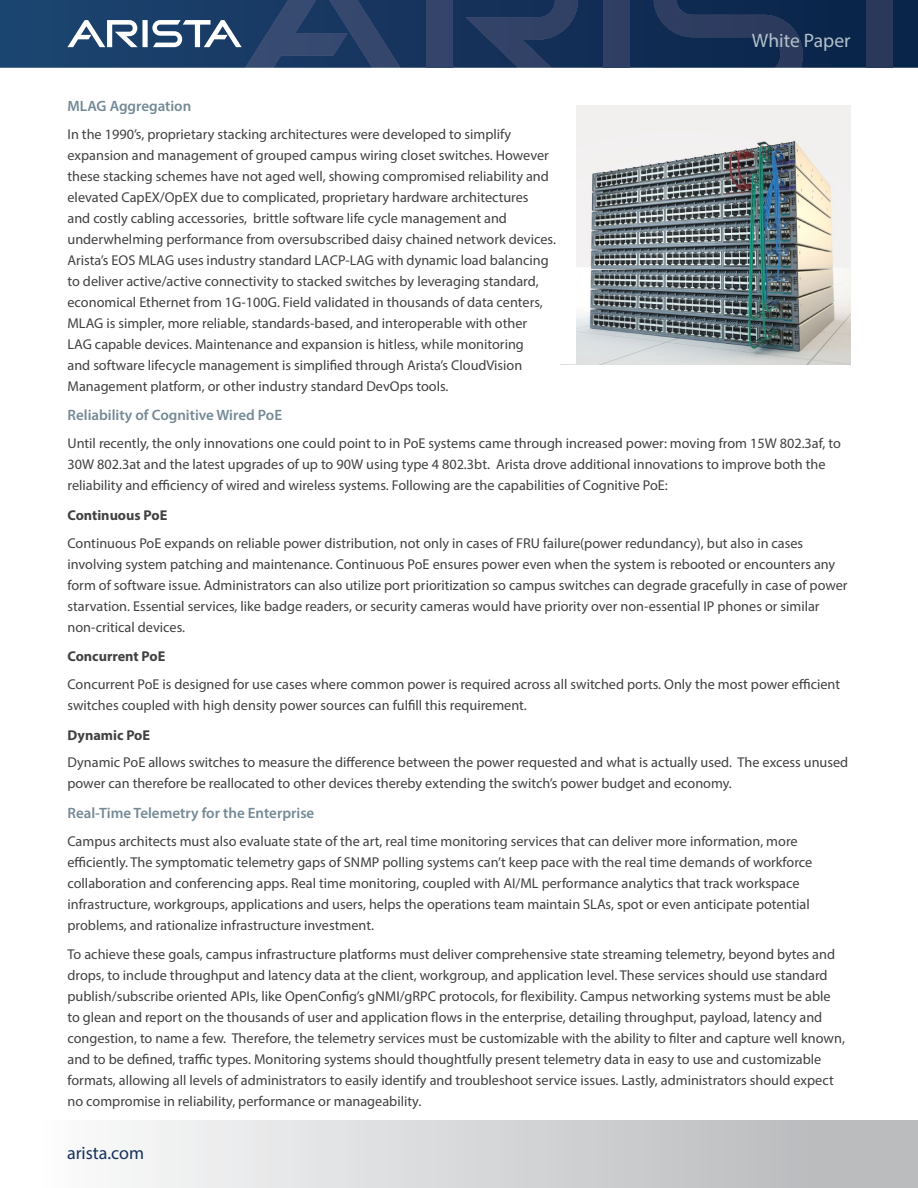
<style>
.page{position:relative;width:918px;height:1188px;background:#fff}
.page>*{position:absolute;margin:0;border:0;box-sizing:border-box;transform-origin:0 0}
.t1{font:19.5px "Myriad Pro";color:#b1c0c9}
.t2{font:18px "Myriad Pro";color:#16325c}
.t3{font:600 15px "Myriad Pro";color:#748a96}
.t4{font:14.25px/21px "Myriad Pro";color:#414042}
.t5{font:700 14.25px "Myriad Pro";color:#414042}
</style>
<div class="page">
<svg style="left:0;top:0;width:918px;height:68px;background:#13325a"></svg>
<div style="left:426px;top:0;width:26px;height:68px;background:#34446a"></div>
<svg style="left:465px;top:0;width:113px;height:68px;background:#22385f"></svg>
<svg style="left:67px;top:0;width:333px;height:68px;background:#334f75"></svg>
<div style="left:604px;top:0;width:26px;height:68px;background:#2f3f63"></div>
<svg style="left:654px;top:0;width:149px;height:68px;background:#1a3156"></svg>
<div style="left:867px;top:0;width:26px;height:68px;background:#2a385a"></div>
<div style="left:0;top:1120px;width:918px;height:68px;background:linear-gradient(to right,#fff,#b3b5b7)"></div>
<img style="left:576px;top:105px;width:274px;height:259px">
<h1 class="t1" style="left:752px;top:29px;width:100px">White Paper</h1>
<p class="t3" style="left:68px;top:97px;width:125px">MLAG Aggregation</p>
<p class="t4" style="left:68px;top:123px;width:490px">In the 1990’s, proprietary stacking architectures were developed to simplify expansion and management of grouped campus wiring closet switches. However these stacking schemes have not aged well, showing compromised reliability and elevated CapEX/OpEX due to complicated, proprietary hardware architectures<br>and costly cabling accessories, brittle software life cycle management and underwhelming performance from oversubscribed daisy chained network devices.<br>Arista’s EOS MLAG uses industry standard LACP-LAG with dynamic load balancing to deliver active/active connectivity to stacked switches by leveraging standard, economical Ethernet from 1G-100G. Field validated in thousands of data centers, MLAG is simpler, more reliable, standards-based, and interoperable with other<br>LAG capable devices. Maintenance and expansion is hitless, while monitoring<br>and software lifecycle management is simplified through Arista’s CloudVision Management platform, or other industry standard DevOps tools.</p>
<p class="t3" style="left:68px;top:406px;width:216px">Reliability of Cognitive Wired PoE</p>
<p class="t4" style="left:68px;top:433px;width:775px">Until recently, the only innovations one could point to in PoE systems came through increased power: moving from 15W 802.3af, to<br>30W 802.3at and the latest upgrades of up to 90W using type 4 802.3bt. Arista drove additional innovations to improve both the reliability and efficiency of wired and wireless systems. Following are the capabilities of Cognitive PoE:</p>
<p class="t5" style="left:68px;top:506px;width:101px">Continuous PoE</p>
<p class="t4" style="left:68px;top:532px;width:782px">Continuous PoE expands on reliable power distribution, not only in cases of FRU failure(power redundancy), but also in cases involving system patching and maintenance. Continuous PoE ensures power even when the system is rebooted or encounters any form of software issue. Administrators can also utilize port prioritization so campus switches can degrade gracefully in case of power starvation. Essential services, like badge readers, or security cameras would have priority over non-essential IP phones or similar non-critical devices.</p>
<p class="t5" style="left:68px;top:647px;width:99px">Concurrent PoE</p>
<p class="t4" style="left:68px;top:674px;width:774px">Concurrent PoE is designed for use cases where common power is required across all switched ports. Only the most power efficient switches coupled with high density power sources can fulfill this requirement.</p>
<p class="t5" style="left:68px;top:726px;width:84px">Dynamic PoE</p>
<p class="t4" style="left:68px;top:752px;width:782px">Dynamic PoE allows switches to measure the difference between the power requested and what is actually used. The excess unused power can therefore be reallocated to other devices thereby extending the switch’s power budget and economy.</p>
<p class="t3" style="left:68px;top:803px;width:248px">Real-Time Telemetry for the Enterprise</p>
<p class="t4" style="left:68px;top:830px;width:746px">Campus architects must also evaluate state of the art, real time monitoring services that can deliver more information, more efficiently. The symptomatic telemetry gaps of SNMP polling systems can’t keep pace with the real time demands of workforce collaboration and conferencing apps. Real time monitoring, coupled with AI/ML performance analytics that track workspace infrastructure, workgroups, applications and users, helps the operations team maintain SLAs, spot or even anticipate potential problems, and rationalize infrastructure investment.</p>
<p class="t4" style="left:68px;top:944px;width:779px">To achieve these goals, campus infrastructure platforms must deliver comprehensive state streaming telemetry, beyond bytes and drops, to include throughput and latency data at the client, workgroup, and application level. These services should use standard publish/subscribe oriented APIs, like OpenConfig’s gNMI/gRPC protocols, for flexibility. Campus networking systems must be able to glean and report on the thousands of user and application flows in the enterprise, detailing throughput, payload, latency and congestion, to name a few. Therefore, the telemetry services must be customizable with the ability to filter and capture well known, and to be defined, traffic types. Monitoring systems should thoughtfully present telemetry data in easy to use and customizable formats, allowing all levels of administrators to easily identify and troubleshoot service issues. Lastly, administrators should expect no compromise in reliability, performance or manageability.</p>
<p class="t2" style="left:67px;top:1142px;width:79px">arista.com</p>
</div>
